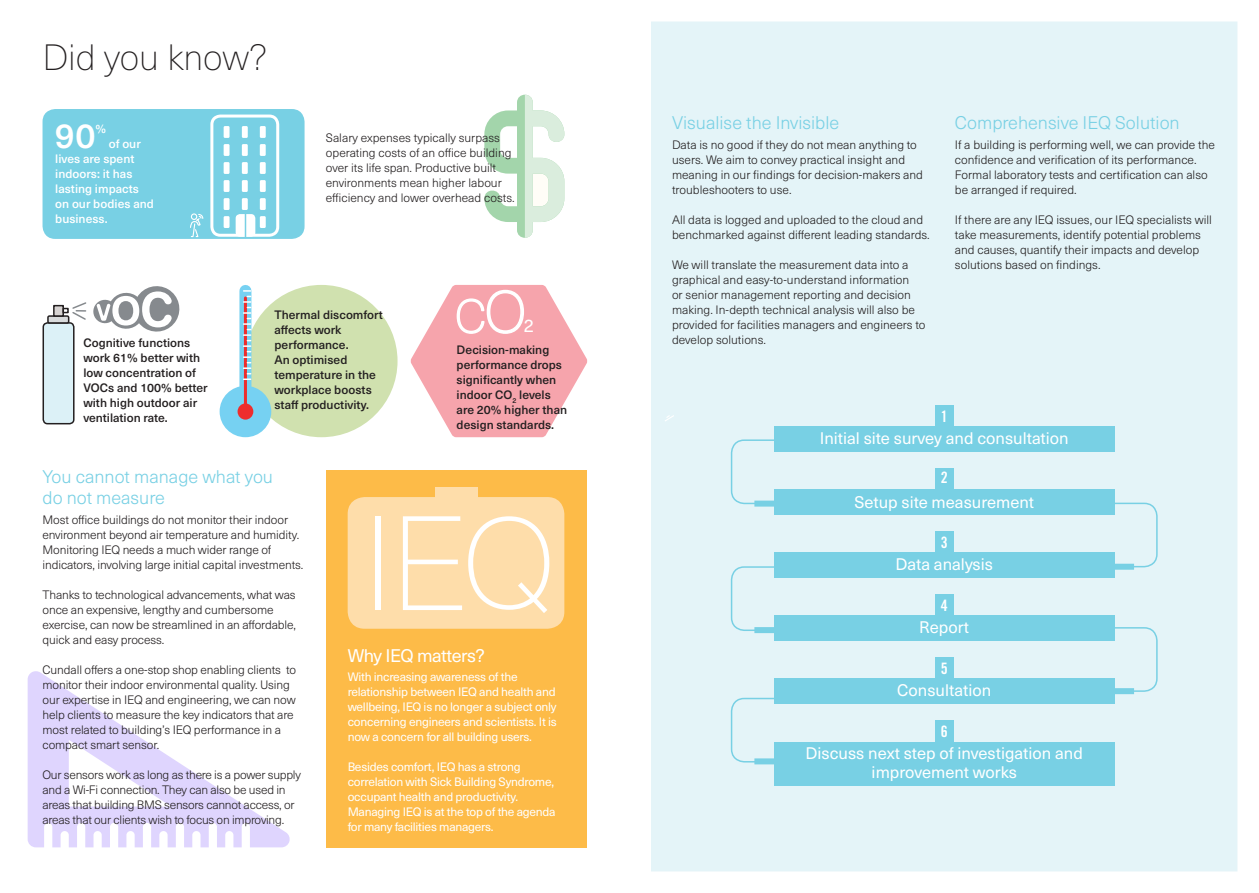
<style>
.page{position:relative;width:1259px;height:893px;background:#fff}
.page>*{position:absolute;margin:0;border:0;box-sizing:border-box;transform-origin:0 0}
.t1{font:100 36px "Neue Haas Unica Pro";color:#231f20}
.Body_light_7{font:500 34.5px "Neue Haas Unica Pro";color:#fff}
.Body_light_7-2{font:300 18px "Neue Haas Unica Pro";color:#78d0e4}
.Body_light_7-3{font:18px "Neue Haas Unica Pro";letter-spacing:-.025em;color:#fff}
.t2{font:16.5px "Neue Haas Unica Pro";color:#fff}
.t3{font:15.75px "Trade Gothic LT Std Bd Cn 20";color:#fff}
.Body_light_7-4{font:300 12px/15px "Neue Haas Unica Pro";color:#231f20}
.Body_light_7-5{font:12px/15px "Neue Haas Unica Pro";letter-spacing:-.02em;color:#fff}
.Body_light_7-6{font:500 12px/15px "Neue Haas Unica Pro";color:#231f20}
.Body_light_7-7{font:300 12px/15px "Neue Haas Unica Pro";letter-spacing:-.02em;color:#231f20}
.Body_light_7-8{font:500 12px/15px "Neue Haas Unica Pro";color:#fff}
</style>
<div class="page">
<svg style="left:28px;top:671px;width:262px;height:176px"></svg>
<svg style="left:484px;top:95px;width:80px;height:143px"></svg>
<div style="left:326px;top:470px;width:261px;height:377px;background:#fdbb48"></div>
<div style="left:651px;top:21px;width:587px;height:851px;background:#e4f4f8"></div>
<div style="left:43px;top:109px;width:261px;height:130px;background:#78d0e4;border-radius:13px"></div>
<div style="left:210px;top:115px;width:69px;height:122px;border:3px solid #fff;border-radius:9px"></div>
<div style="left:242px;top:126px;width:6px;height:12px;background:#fff"></div>
<div style="left:260px;top:126px;width:6px;height:12px;background:#fff"></div>
<div style="left:224px;top:126px;width:5px;height:12px;background:#fff"></div>
<div style="left:242px;top:144px;width:6px;height:12px;background:#fff"></div>
<div style="left:260px;top:144px;width:6px;height:12px;background:#fff"></div>
<div style="left:224px;top:144px;width:5px;height:12px;background:#fff"></div>
<div style="left:242px;top:162px;width:6px;height:12px;background:#fff"></div>
<div style="left:260px;top:162px;width:6px;height:12px;background:#fff"></div>
<div style="left:224px;top:162px;width:5px;height:12px;background:#fff"></div>
<div style="left:242px;top:180px;width:6px;height:12px;background:#fff"></div>
<div style="left:260px;top:180px;width:6px;height:12px;background:#fff"></div>
<div style="left:224px;top:180px;width:5px;height:12px;background:#fff"></div>
<div style="left:242px;top:198px;width:6px;height:12px;background:#fff"></div>
<div style="left:260px;top:198px;width:6px;height:12px;background:#fff"></div>
<div style="left:224px;top:198px;width:5px;height:12px;background:#fff"></div>
<div style="left:260px;top:216px;width:6px;height:12px;background:#fff"></div>
<div style="left:224px;top:216px;width:5px;height:12px;background:#fff"></div>
<div style="left:236px;top:214px;width:19px;height:23px;background:#fff;border-radius:4px"></div>
<svg style="left:245px;top:214px;width:1px;height:23px"></svg>
<svg style="left:190px;top:213px;width:14px;height:25px"></svg>
<svg style="left:663px;top:414px;width:12px;height:8px"></svg>
<div style="left:754px;top:758px;width:20px;height:6px;background:#78d0e4"></div>
<div style="left:730px;top:439px;width:428px;height:324px;background:#e4f4f8"></div>
<div style="left:774px;top:490px;width:340px;height:25px;background:#78d0e4"></div>
<div style="left:774px;top:427px;width:340px;height:25px;background:#78d0e4"></div>
<div style="left:774px;top:616px;width:340px;height:25px;background:#78d0e4"></div>
<div style="left:774px;top:679px;width:340px;height:25px;background:#78d0e4"></div>
<div style="left:774px;top:742px;width:340px;height:44px;background:#78d0e4"></div>
<div style="left:774px;top:553px;width:340px;height:25px;background:#78d0e4"></div>
<div style="left:935px;top:406px;width:18px;height:21px;background:#78d0e4"></div>
<div style="left:935px;top:469px;width:18px;height:21px;background:#78d0e4"></div>
<div style="left:935px;top:532px;width:18px;height:21px;background:#78d0e4"></div>
<div style="left:935px;top:595px;width:18px;height:21px;background:#78d0e4"></div>
<div style="left:935px;top:721px;width:18px;height:21px;background:#78d0e4"></div>
<div style="left:935px;top:658px;width:18px;height:21px;background:#78d0e4"></div>
<div style="left:43px;top:323px;width:31px;height:101px;background:#dcf1f7;border-radius:4px"></div>
<div style="left:43px;top:322px;width:32px;height:102px;border:2px solid #231f20;border-radius:4px"></div>
<div style="left:48px;top:316px;width:21px;height:7px;background:#d9dbdc;border-radius:2px"></div>
<div style="left:47px;top:315px;width:22px;height:9px;border:2px solid #231f20;border-radius:2px"></div>
<div style="left:54px;top:306px;width:9px;height:10px;background:#d7d3d2"></div>
<div style="left:53px;top:305px;width:11px;height:12px;border:2px solid #231f20"></div>
<svg style="left:63px;top:286px;width:117px;height:49px"></svg>
<div style="left:245px;top:285px;width:152px;height:152px;background:#d0e1af;border-radius:50%"></div>
<div style="left:220px;top:386px;width:51px;height:51px;background:#76d1f2;border-radius:50%"></div>
<div style="left:239px;top:291px;width:12px;height:105px;background:#76d1f2"></div>
<hr style="left:244px;top:298px;width:3px;height:110px;background:#ee2d2d">
<svg style="left:244px;top:290px;width:7px;height:90px"></svg>
<div style="left:237px;top:403px;width:16px;height:17px;background:#ee2d2d;border-radius:50%"></div>
<svg style="left:410px;top:285px;width:177px;height:152px"></svg>
<div style="left:348px;top:497px;width:216px;height:132px;background:#feddaa;border-radius:17px"></div>
<div style="left:435px;top:487px;width:42px;height:20px;background:#feddaa"></div>
<div style="left:375px;top:516px;width:5px;height:94px;background:#fff"></div>
<svg style="left:403px;top:516px;width:59px;height:94px"></svg>
<svg style="left:468px;top:516px;width:81px;height:97px"></svg>
<p class="t1" style="left:43px;top:36px;width:226px">Did you know?</p>
<p class="Body_light_7" style="left:55px;top:115px;width:42px">90</p>
<p class="Body_light_7-8" style="left:95px;top:122px;width:12px">%</p>
<p class="Body_light_7-8" style="left:55px;top:137px;width:100px;text-indent:53px">of our lives are spent indoors: it has lasting impacts on our bodies and business.</p>
<p class="Body_light_7-4" style="left:326px;top:130px;width:190px">Salary expenses typically surpass operating costs of an office building over its life span. Productive built environments mean higher labour efficiency and lower overhead costs.</p>
<p class="Body_light_7-6" style="left:83px;top:336px;width:126px">Cognitive functions work 61% better with low concentration of<br>VOCs and 100% better with high outdoor air ventilation rate.</p>
<p class="Body_light_7-6" style="left:274px;top:307px;width:110px">Thermal discomfort affects work performance.<br>An optimised temperature in the workplace boosts staff productivity.</p>
<p class="Body_light_7-3" style="left:524px;top:314px;width:12px">2</p>
<p class="Body_light_7-6" style="left:457px;top:343px;width:112px">Decision-making performance drops significantly when indoor CO<sub>2</sub> levels are 20% higher than design standards.</p>
<p class="Body_light_7-2" style="left:43px;top:466px;width:232px">You cannot manage what you</p>
<p class="Body_light_7-2" style="left:43px;top:487px;width:124px">do not measure</p>
<p class="Body_light_7-4" style="left:43px;top:512px;width:262px">Most office buildings do not monitor their indoor environment beyond air temperature and humidity.<br>Monitoring IEQ needs a much wider range of indicators, involving large initial capital investments.</p>
<p class="Body_light_7-4" style="left:43px;top:587px;width:255px">Thanks to technological advancements, what was once an expensive, lengthy and cumbersome exercise, can now be streamlined in an affordable, quick and easy process.</p>
<p class="Body_light_7-4" style="left:43px;top:662px;width:255px">Cundall offers a one-stop shop enabling clients to monitor their indoor environmental quality. Using our expertise in IEQ and engineering, we can now help clients to measure the key indicators that are most related to building’s IEQ performance in a compact smart sensor.</p>
<p class="Body_light_7-7" style="left:43px;top:767px;width:260px">Our sensors work as long as there is a power supply and a Wi-Fi connection. They can also be used in areas that building BMS sensors cannot access, or areas that our clients wish to focus on improving.</p>
<p class="Body_light_7-3" style="left:348px;top:645px;width:139px">Why IEQ matters?</p>
<p class="Body_light_7-5" style="left:348px;top:670px;width:211px">With increasing awareness of the relationship between IEQ and health and wellbeing, IEQ is no longer a subject only concerning engineers and scientists. It is now a concern for all building users.</p>
<p class="Body_light_7-5" style="left:348px;top:760px;width:209px">Besides comfort, IEQ has a strong correlation with Sick Building Syndrome, occupant health and productivity.<br>Managing IEQ is at the top of the agenda for many facilities managers.</p>
<p class="Body_light_7-2" style="left:672px;top:112px;width:169px">Visualise the Invisible</p>
<p class="Body_light_7-4" style="left:672px;top:137px;width:252px">Data is no good if they do not mean anything to users. We aim to convey practical insight and meaning in our findings for decision-makers and troubleshooters to use.</p>
<p class="Body_light_7-4" style="left:672px;top:212px;width:259px">All data is logged and uploaded to the cloud and benchmarked against different leading standards.</p>
<p class="Body_light_7-4" style="left:672px;top:257px;width:255px">We will translate the measurement data into a graphical and easy-to-understand information<br>or senior management reporting and decision making. In-depth technical analysis will also be provided for facilities managers and engineers to develop solutions.</p>
<p class="Body_light_7-2" style="left:955px;top:112px;width:226px">Comprehensive IEQ Solution</p>
<p class="Body_light_7-4" style="left:955px;top:137px;width:262px">If a building is performing well, we can provide the confidence and verification of its performance.<br>Formal laboratory tests and certification can also be arranged if required.</p>
<p class="Body_light_7-4" style="left:955px;top:212px;width:259px">If there are any IEQ issues, our IEQ specialists will take measurements, identify potential problems and causes, quantify their impacts and develop solutions based on findings.</p>
<p class="t3" style="left:940px;top:407px;width:8px">1</p>
<p class="t2" style="left:819px;top:428px;width:251px">Initial site survey and consultation</p>
<p class="t3" style="left:940px;top:468px;width:8px">2</p>
<p class="t2" style="left:854px;top:492px;width:181px">Setup site measurement</p>
<p class="t3" style="left:940px;top:533px;width:8px">3</p>
<p class="t2" style="left:895px;top:554px;width:99px">Data analysis</p>
<p class="t3" style="left:940px;top:596px;width:8px">4</p>
<p class="t2" style="left:919px;top:617px;width:51px">Report</p>
<p class="t3" style="left:940px;top:659px;width:8px">5</p>
<p class="t2" style="left:897px;top:680px;width:95px">Consultation</p>
<p class="t3" style="left:940px;top:722px;width:8px">6</p>
<p class="t2" style="left:805px;top:743px;width:279px">Discuss next step of investigation and</p>
<p class="t2" style="left:871px;top:763px;width:147px">improvement works</p>
</div>
